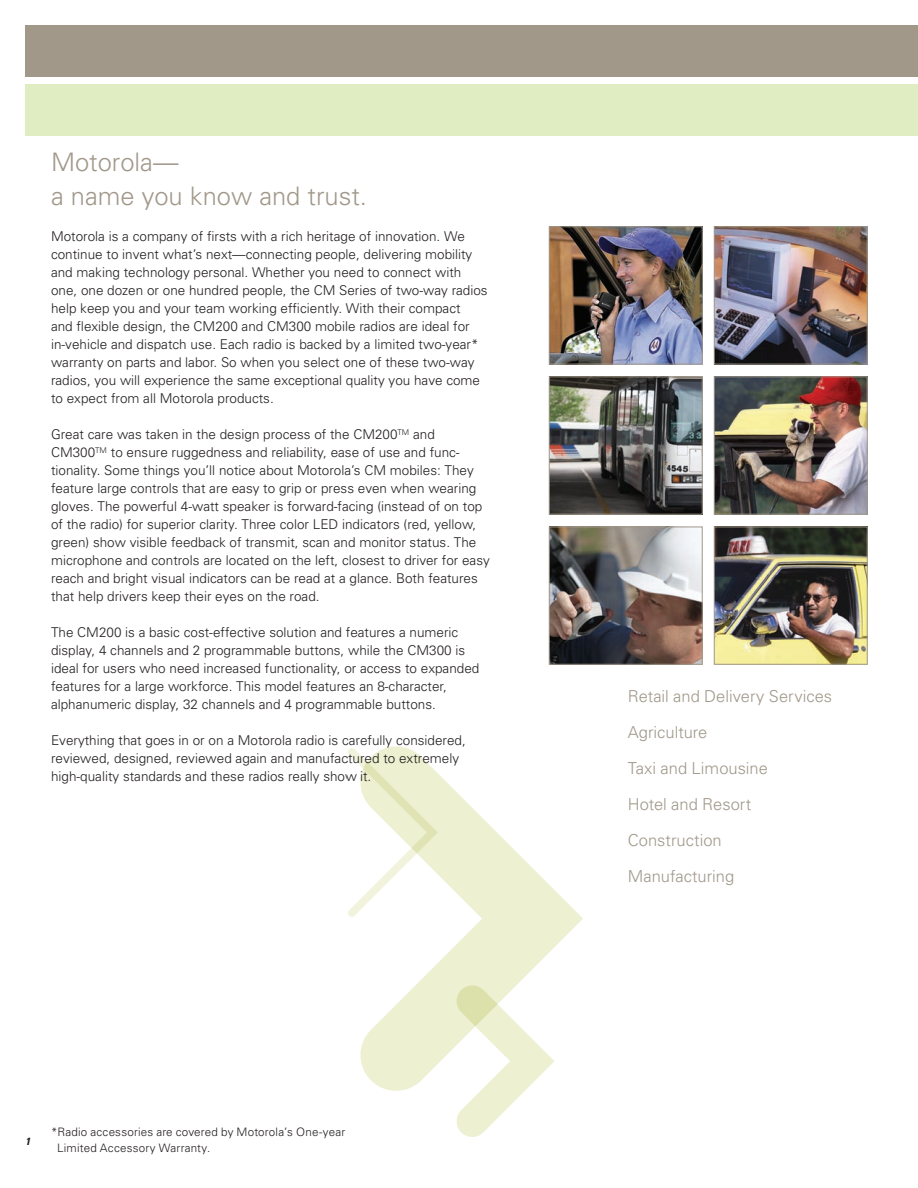
<style>
.page{position:relative;width:918px;height:1188px;background:#fff}
.page>*{position:absolute;margin:0;border:0;box-sizing:border-box;transform-origin:0 0}
.Subtitle{font:300 25.5px "Univers";color:#a1988a}
.t1{font:300 16.5px "Univers";color:#a1988a}
.Body_Copy{font:300 13.5px/18px "Univers";color:#231f20}
.Listings_7_75_11{font:300 11.7px "Univers";letter-spacing:.015em;color:#231f20}
.Page_numbers{font:italic 700 condensed 10.5px "Univers";color:#231f20}
</style>
<div class="page">
<div style="left:26px;top:26px;width:892px;height:51px;background:#a1988a"></div>
<div style="left:26px;top:85px;width:892px;height:51px;background:#e0edc3"></div>
<svg style="left:360px;top:746px;width:223px;height:345px"></svg>
<svg style="left:455px;top:984px;width:100px;height:153px"></svg>
<svg style="left:348px;top:748px;width:90px;height:169px"></svg>
<img style="left:551px;top:228px;width:150px;height:134px">
<div style="left:549px;top:226px;width:154px;height:138px;border:1px solid #a1988a"></div>
<img style="left:551px;top:379px;width:150px;height:133px">
<div style="left:549px;top:377px;width:154px;height:137px;border:1px solid #a1988a"></div>
<img style="left:551px;top:529px;width:150px;height:134px">
<div style="left:549px;top:527px;width:154px;height:138px;border:1px solid #a1988a"></div>
<img style="left:716px;top:228px;width:150px;height:134px">
<div style="left:714px;top:226px;width:154px;height:138px;border:1px solid #a1988a"></div>
<img style="left:716px;top:379px;width:150px;height:133px">
<div style="left:714px;top:377px;width:154px;height:137px;border:1px solid #a1988a"></div>
<img style="left:716px;top:529px;width:150px;height:134px">
<div style="left:714px;top:527px;width:154px;height:138px;border:1px solid #a1988a"></div>
<p class="Subtitle" style="left:51px;top:146px;width:129px">Motorola—</p>
<p class="Subtitle" style="left:51px;top:181px;width:318px">a name you know and trust.</p>
<p class="Body_Copy" style="left:51px;top:227px;width:438px">Motorola is a company of firsts with a rich heritage of innovation. We continue to invent what’s next—connecting people, delivering mobility and making technology personal. Whether you need to connect with one, one dozen or one hundred people, the CM Series of two-way radios help keep you and your team working efficiently. With their compact<br>and flexible design, the CM200 and CM300 mobile radios are ideal for in-vehicle and dispatch use. Each radio is backed by a limited two-year* warranty on parts and labor. So when you select one of these two-way radios, you will experience the same exceptional quality you have come to expect from all Motorola products.</p>
<p class="Body_Copy" style="left:51px;top:425px;width:440px">Great care was taken in the design process of the CM200<sup>TM</sup> and CM300<sup>TM</sup> to ensure ruggedness and reliability, ease of use and func&shy;tionality. Some things you’ll notice about Motorola’s CM mobiles: They feature large controls that are easy to grip or press even when wearing gloves. The powerful 4-watt speaker is forward-facing (instead of on top of the radio) for superior clarity. Three color LED indicators (red, yellow, green) show visible feedback of transmit, scan and monitor status. The microphone and controls are located on the left, closest to driver for easy reach and bright visual indicators can be read at a glance. Both features that help drivers keep their eyes on the road.</p>
<p class="Body_Copy" style="left:51px;top:623px;width:430px">The CM200 is a basic cost-effective solution and features a numeric display, 4 channels and 2 programmable buttons, while the CM300 is ideal for users who need increased functionality, or access to expanded features for a large workforce. This model features an 8-character, alphanumeric display, 32 channels and 4 programmable buttons.</p>
<p class="Body_Copy" style="left:51px;top:731px;width:416px">Everything that goes in or on a Motorola radio is carefully considered, reviewed, designed, reviewed again and manufactured to extremely high-quality standards and these radios really show it.</p>
<p class="Page_numbers" style="left:26px;top:1135px;width:6px">1</p>
<p class="Listings_7_75_11" style="left:51px;top:1125px;width:296px">*Radio accessories are covered by Motorola’s One-year</p>
<p class="Listings_7_75_11" style="left:57px;top:1141px;width:155px">Limited Accessory Warranty.</p>
<p class="t1" style="left:628px;top:686px;width:206px">Retail and Delivery Services</p>
<p class="t1" style="left:628px;top:722px;width:81px">Agriculture</p>
<p class="t1" style="left:628px;top:758px;width:142px">Taxi and Limousine</p>
<p class="t1" style="left:628px;top:794px;width:125px">Hotel and Resort</p>
<p class="t1" style="left:628px;top:830px;width:96px">Construction</p>
<p class="t1" style="left:628px;top:866px;width:108px">Manufacturing</p>
</div>
